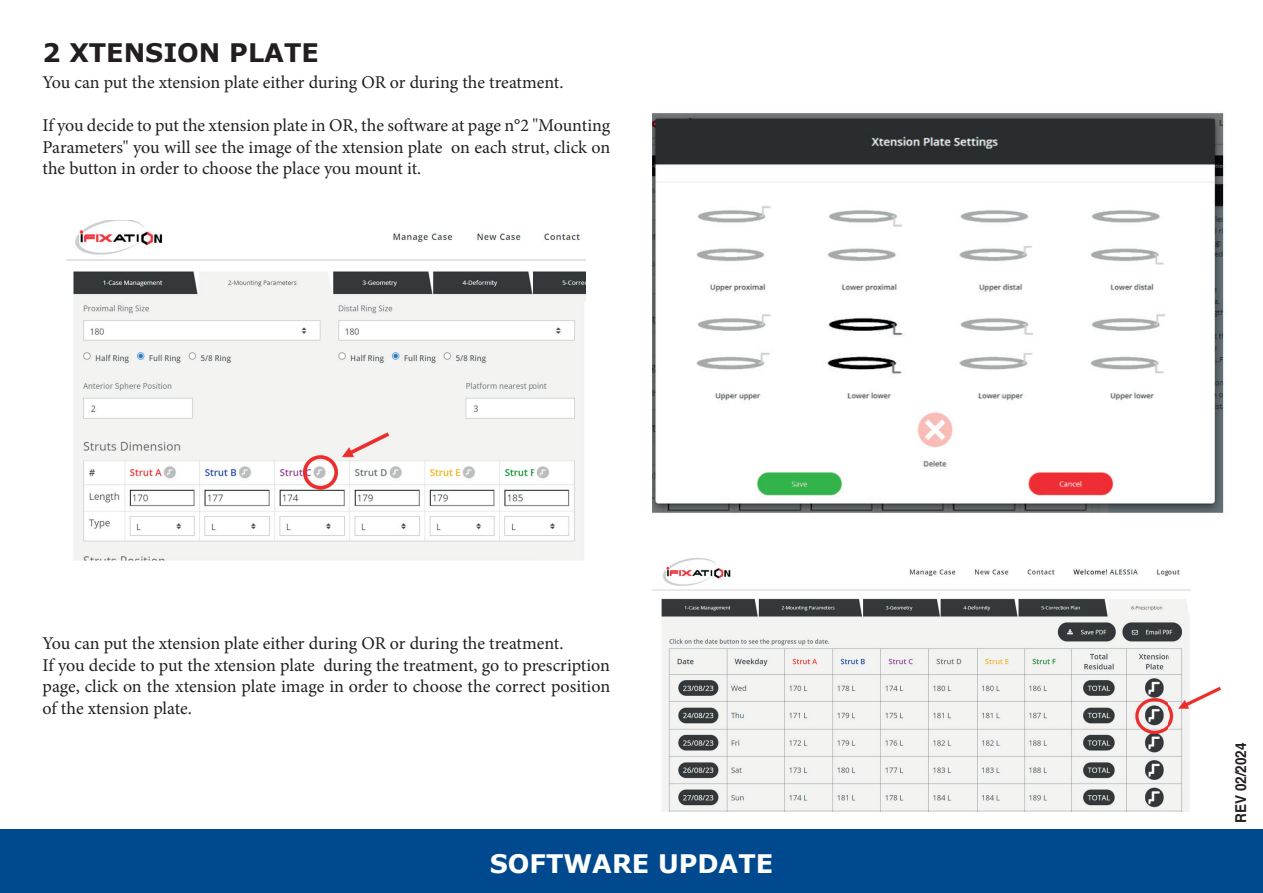
<style>
.page{position:relative;width:1263px;height:893px;background:#fff}
.page>*{position:absolute;margin:0;border:0;box-sizing:border-box;transform-origin:0 0}
.t1{font:700 25.5px "Verdana";color:#231f20}
.t2{font:700 25.5px "Verdana";color:#fff}
.t3{font:18px/21.6px "Minion Pro";letter-spacing:-.005em;color:#231f20;text-align:justify}
.t4{font:700 15px "Helvetica";color:#231f20;scale:.9 1}
</style>
<div class="page">
<img style="left:67px;top:220px;width:519px;height:340px">
<img style="left:653px;top:558px;width:567px;height:254px">
<img style="left:652px;top:112px;width:573px;height:401px">
<div style="left:0;top:829px;width:1263px;height:64px;background:#01498e"></div>
<h1 class="t1" style="left:43px;top:36px;width:278px">2 XTENSION PLATE</h1>
<p class="t3" style="left:43px;top:71px;width:522px">You can put the xtension plate either during OR or during the treatment.</p>
<p class="t3" style="left:43px;top:115px;width:569px">If you decide to put the xtension plate in OR, the software at page n°2 "Mounting Parameters" you will see the image of the xtension plate on each strut, click on the button in order to choose the place you mount it.</p>
<p class="t3" style="left:43px;top:633px;width:569px;text-align:left">You can put the xtension plate either during OR or during the treatment.<br>If you decide to put the xtension plate during the treatment, go to prescription page, click on the xtension plate image in order to choose the correct position of the xtension plate.</p>
<h1 class="t2" style="left:490px;top:847px;width:285px">SOFTWARE UPDATE</h1>
<p class="t4" style="left:1229px;top:823px;width:91px;rotate:-90deg">REV 02/2024</p>
</div>
